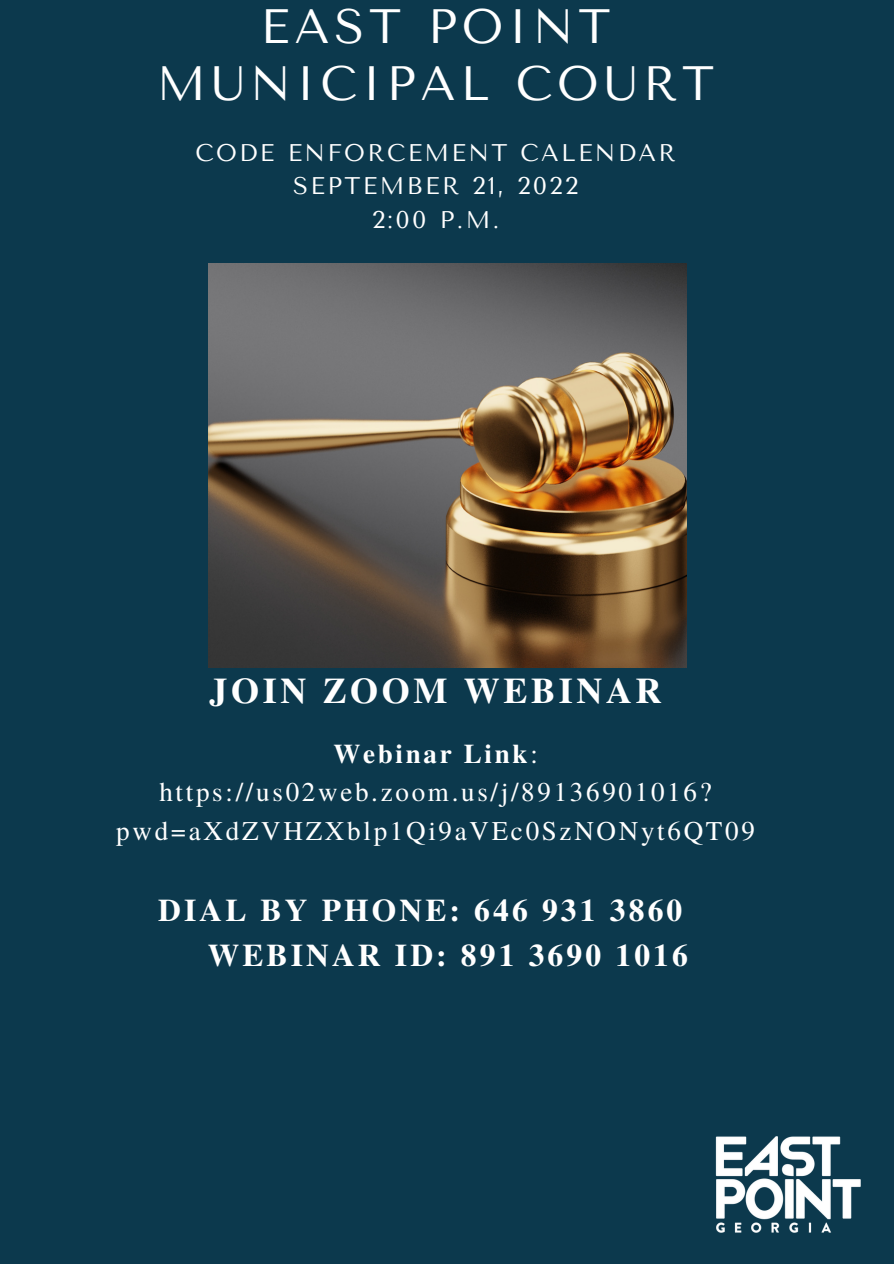
<style>
.page{position:relative;width:894px;height:1264px;background:#fff}
.page>*{position:absolute;margin:0;border:0;box-sizing:border-box;transform-origin:0 0}
.t1{font:48px/56.8px "Tenor Sans";letter-spacing:.1em;color:#fff;text-align:center}
.t2{font:700 36px "Te X Gyre Termes";letter-spacing:.1em;color:#fff}
.t3{font:700 31.5px/45.2px "Te X Gyre Termes";letter-spacing:.1em;color:#fff;text-align:right}
.t4{font:27px/38.2px "Te X Gyre Termes";letter-spacing:.1em;color:#fff;text-align:center}
.t5{font:24px/33.5px "Tenor Sans";letter-spacing:.1em;color:#fff;text-align:center}
.s1{font-weight:700}
</style>
<div class="page">
<div style="left:0;top:0;width:893px;height:1263px;background:#0c394d"></div>
<img style="left:208px;top:263px;width:478px;height:405px">
<img style="left:715px;top:1136px;width:146px;height:97px">
<h1 class="t1" style="left:157px;top:-1px;width:559px">EAST POINT<br>MUNICIPAL COURT</h1>
<p class="t5" style="left:195px;top:136px;width:482px">CODE ENFORCEMENT CALENDAR<br>SEPTEMBER 21, 2022<br>2:00 P.M.</p>
<h2 class="t2" style="left:209px;top:663px;width:453px">JOIN ZOOM WEBINAR</h2>
<p class="t4" style="left:116px;top:733px;width:640px"><span class="s1">Webinar Link</span>: https://us02web.zoom.us/j/89136901016? pwd=aXdZVHZXblp1Qi9aVEc0SzNONyt6QT09</p>
<p class="t3" style="left:158px;top:886px;width:531px">DIAL BY PHONE: 646 931 3860<br>WEBINAR ID: 891 3690 1016</p>
</div>
